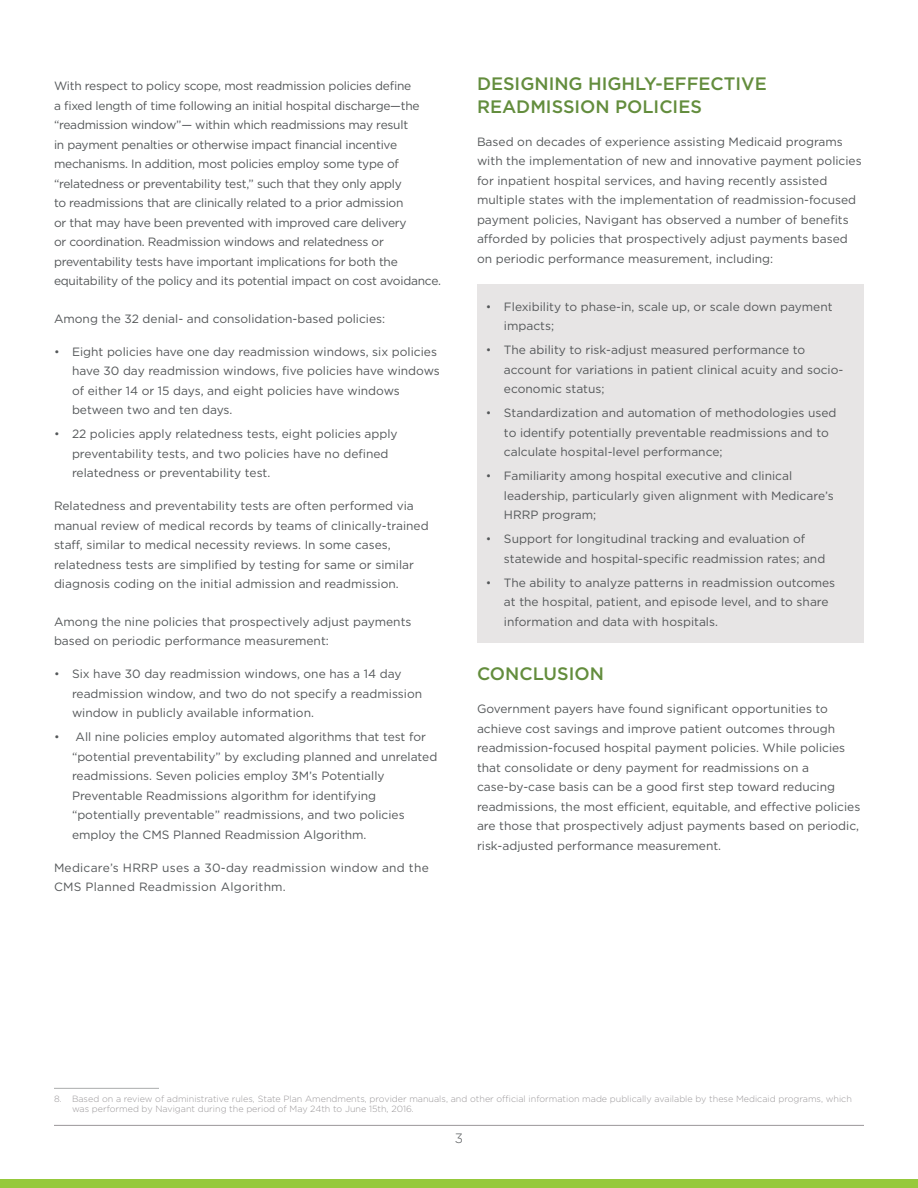
<style>
.page{position:relative;width:918px;height:1188px;background:#fff}
.page>*{position:absolute;margin:0;border:0;box-sizing:border-box;transform-origin:0 0}
.t1{font:500 18px/22.5px "Gotham";color:#638d3d}
.t2{font:300 13.5px "Gotham";color:#545759}
.t3{font:12px/19.5px "Gotham";color:#545759}
.t4{font:12px/19.5px "Gotham";letter-spacing:-.02em;color:#545759}
.t5{font:12px/19.5px "Gotham";letter-spacing:.02em;color:#545759}
.t6{font:300 9px/10.8px "Gotham";color:#9a9799}
.s1{font-weight:300}
</style>
<div class="page">
<hr style="left:54px;top:1125px;width:810px;height:1px;background:#9a9799">
<div style="left:0;top:1179px;width:918px;height:9px;background:#96c93c"></div>
<hr style="left:54px;top:1088px;width:105px;height:1px;background:#aaacad">
<div style="left:477px;top:284px;width:387px;height:359px;background:#e7e5e5"></div>
<p class="t4" style="left:54px;top:76px;width:389px">With respect to policy scope, most readmission policies define<br>a fixed length of time following an initial hospital discharge—the “readmission window”— within which readmissions may result<br>in payment penalties or otherwise impact financial incentive mechanisms. In addition, most policies employ some type of “relatedness or preventability test,” such that they only apply<br>to readmissions that are clinically related to a prior admission<br>or that may have been prevented with improved care delivery<br>or coordination. Readmission windows and relatedness or preventability tests have important implications for both the equitability of the policy and its potential impact on cost avoidance.</p>
<p class="t3" style="left:54px;top:308px;width:333px">Among the 32 denial- and consolidation-based policies:</p>
<p class="t3" style="left:72px;top:341px;width:369px;text-indent:-18px"><span class="s1">•</span> Eight policies have one day readmission windows, six policies have 30 day readmission windows, five policies have windows of either 14 or 15 days, and eight policies have windows between two and ten days.</p>
<p class="t3" style="left:72px;top:424px;width:327px;text-indent:-18px"><span class="s1">•</span> 22 policies apply relatedness tests, eight policies apply preventability tests, and two policies have no defined relatedness or preventability test.</p>
<p class="t3" style="left:54px;top:496px;width:376px">Relatedness and preventability tests are often performed via manual review of medical records by teams of clinically-trained staff, similar to medical necessity reviews. In some cases, relatedness tests are simplified by testing for same or similar diagnosis coding on the initial admission and readmission.</p>
<p class="t3" style="left:54px;top:611px;width:359px">Among the nine policies that prospectively adjust payments based on periodic performance measurement:</p>
<p class="t3" style="left:72px;top:664px;width:352px;text-indent:-18px"><span class="s1">•</span> Six have 30 day readmission windows, one has a 14 day readmission window, and two do not specify a readmission window in publicly available information.</p>
<p class="t3" style="left:72px;top:727px;width:367px;text-indent:-18px"><span class="s1">•</span> All nine policies employ automated algorithms that test for “potential preventability” by excluding planned and unrelated readmissions. Seven policies employ 3M’s Potentially Preventable Readmissions algorithm for identifying “potentially preventable” readmissions, and two policies employ the CMS Planned Readmission Algorithm.</p>
<p class="t5" style="left:54px;top:857px;width:376px">Medicare’s HRRP uses a 30-day readmission window and the<br>CMS Planned Readmission Algorithm.</p>
<h1 class="t1" style="left:477px;top:72px;width:291px">DESIGNING HIGHLY-EFFECTIVE<br>READMISSION POLICIES</h1>
<p class="t3" style="left:477px;top:131px;width:386px">Based on decades of experience assisting Medicaid programs with the implementation of new and innovative payment policies for inpatient hospital services, and having recently assisted multiple states with the implementation of readmission-focused payment policies, Navigant has observed a number of benefits afforded by policies that prospectively adjust payments based on periodic performance measurement, including:</p>
<p class="t3" style="left:504px;top:297px;width:330px;text-indent:-18px"><span class="s1">•</span> Flexibility to phase-in, scale up, or scale down payment impacts;</p>
<p class="t3" style="left:504px;top:340px;width:341px;text-indent:-18px"><span class="s1">•</span> The ability to risk-adjust measured performance to account for variations in patient clinical acuity and socio&shy;economic status;</p>
<p class="t3" style="left:504px;top:403px;width:334px;text-indent:-18px"><span class="s1">•</span> Standardization and automation of methodologies used to identify potentially preventable readmissions and to calculate hospital-level performance;</p>
<p class="t3" style="left:504px;top:466px;width:331px;text-indent:-18px"><span class="s1">•</span> Familiarity among hospital executive and clinical leadership, particularly given alignment with Medicare’s<br>HRRP program;</p>
<p class="t3" style="left:504px;top:529px;width:323px;text-indent:-18px"><span class="s1">•</span> Support for longitudinal tracking and evaluation of statewide and hospital-specific readmission rates; and</p>
<p class="t3" style="left:504px;top:573px;width:333px;text-indent:-18px"><span class="s1">•</span> The ability to analyze patterns in readmission outcomes at the hospital, patient, and episode level, and to share information and data with hospitals.</p>
<h1 class="t1" style="left:477px;top:663px;width:128px">CONCLUSION</h1>
<p class="t3" style="left:477px;top:699px;width:385px">Government payers have found significant opportunities to achieve cost savings and improve patient outcomes through readmission-focused hospital payment policies. While policies that consolidate or deny payment for readmissions on a case-by-case basis can be a good first step toward reducing readmissions, the most efficient, equitable, and effective policies are those that prospectively adjust payments based on periodic, risk-adjusted performance measurement.</p>
<p class="t6" style="left:72px;top:1093px;width:781px;text-indent:-18px">8. Based on a review of administrative rules, State Plan Amendments, provider manuals, and other official information made publically available by these Medicaid programs, which was performed by Navigant during the period of May 24th to June 15th, 2016.</p>
<p class="t2" style="left:455px;top:1130px;width:10px">3</p>
</div>
